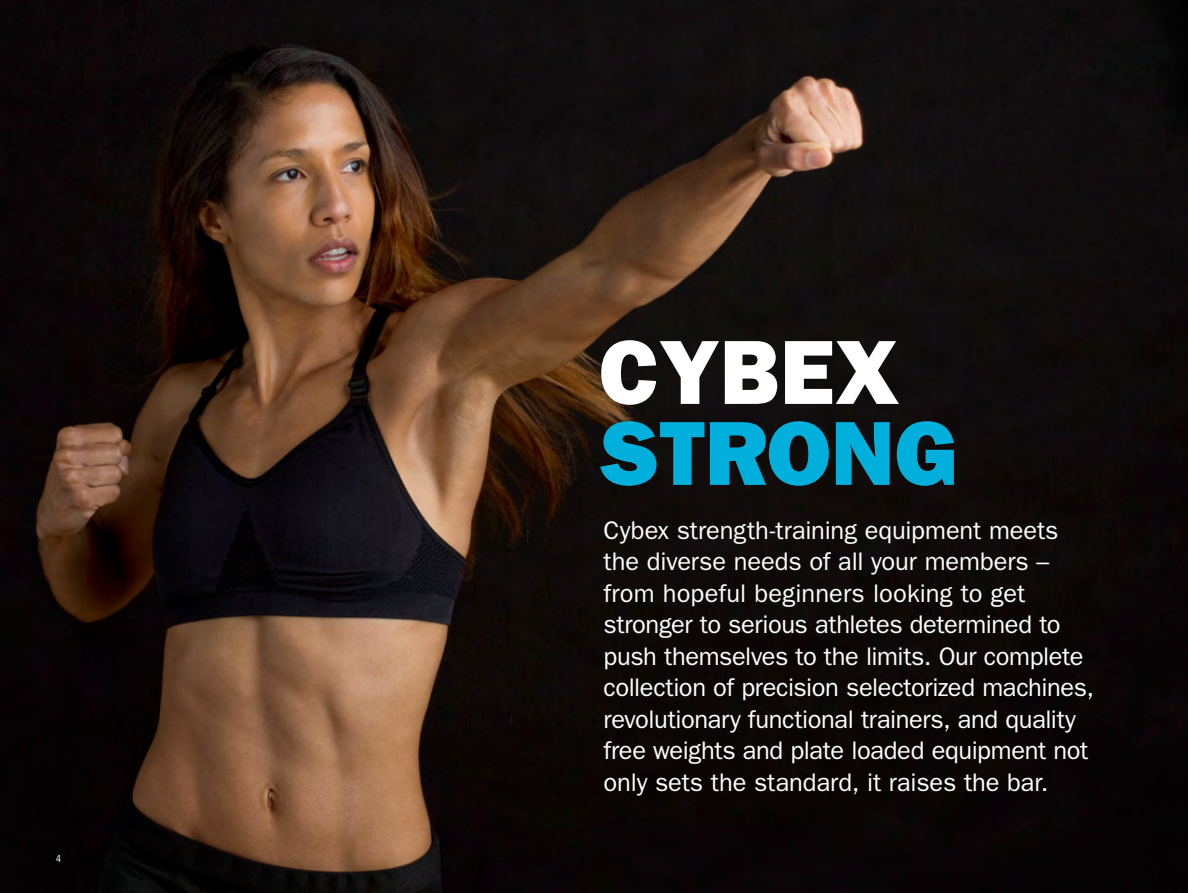
<style>
.page{position:relative;width:1188px;height:893px;background:#fff}
.page>*{position:absolute;margin:0;border:0;box-sizing:border-box;transform-origin:0 0}
.t1{font:91.5px "ITC Franklin Gothic Std Hvy";color:#00afdb}
.t2{font:91.5px "ITC Franklin Gothic Std Hvy";color:#fff}
.t3{font:25.5px/31.5px "ITC Franklin Gothic Std";letter-spacing:-.01em;color:#fff}
.t4{font:condensed 10.5px "Franklin Gothic";color:#fff}
</style>
<div class="page">
<img style="left:0;top:0;width:1188px;height:893px">
<p class="t4" style="left:56px;top:852px;width:7px">4</p>
<h1 class="t2" style="left:599px;top:319px;width:302px">CYBEX</h1>
<h1 class="t1" style="left:599px;top:400px;width:359px">STRONG</h1>
<p class="t3" style="left:604px;top:515px;width:492px">Cybex strength-training equipment meets the diverse needs of all your members – from hopeful beginners looking to get stronger to serious athletes determined to push themselves to the limits. Our complete collection of precision selectorized machines, revolutionary functional trainers, and quality free weights and plate loaded equipment not only sets the standard, it raises the bar.</p>
</div>
